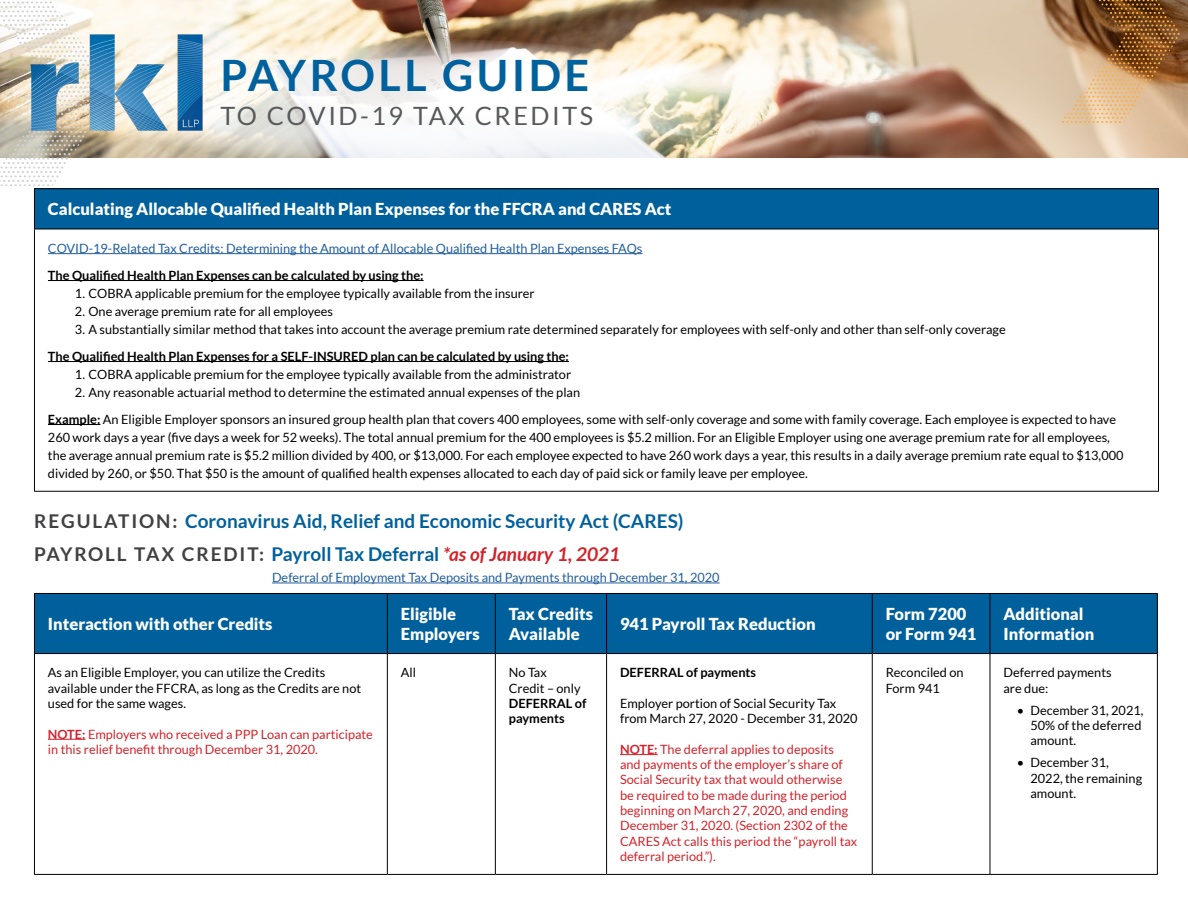
<style>
.page{position:relative;width:1188px;height:918px;background:#fff}
.page>*{position:absolute;margin:0;border:0;box-sizing:border-box;transform-origin:0 0}
.t1{font:700 43.35px "Lato";letter-spacing:.08em;color:#00619d}
.t2{font:25.2px "Lato";letter-spacing:.1em;color:#58595b}
.t3{font:700 19.05px/32.5px "Lato";color:#00609c}
.t4{font:900 16.5px/19.8px "Lato";color:#fff}
.t5{font:12.75px/15.3px "Lato";color:#000}
.t6{font:12.75px/15.3px "Lato";color:#d2232a}
.t7{font:700 12.75px/15.3px "Lato";color:#000}
.t8{font:12.75px "Lato";color:#215e9e}
.s1{font-weight:700}
.s2{color:#414042}
.s3{font-style:italic;color:#d2232a}
</style>
<div class="page">
<img style="left:4px;top:0;width:1184px;height:158px">
<svg style="left:0;top:2px;width:116px;height:184px"></svg>
<svg style="left:1059px;top:0;width:122px;height:123px;background:#ae855b"></svg>
<svg style="left:65px;top:38px;width:687px;height:126px"></svg>
<div style="left:34px;top:189px;width:1125px;height:40px;background:#00609c"></div>
<hr style="left:34px;top:188px;width:1125px;height:1px;background:#000">
<hr style="left:34px;top:189px;width:1px;height:40px;background:#000">
<hr style="left:1158px;top:189px;width:1px;height:40px;background:#000">
<hr style="left:34px;top:229px;width:1125px;height:1px;background:#000">
<hr style="left:34px;top:229px;width:1px;height:262px;background:#000">
<hr style="left:1158px;top:229px;width:1px;height:262px;background:#000">
<hr style="left:34px;top:491px;width:1125px;height:1px;background:#000">
<hr style="left:48px;top:253px;width:594px;height:1px;background:#215e9e">
<hr style="left:48px;top:280px;width:376px;height:1px;background:#000">
<hr style="left:48px;top:361px;width:521px;height:1px;background:#000">
<hr style="left:48px;top:424px;width:52px;height:1px;background:#000">
<img style="left:17px;top:13px;width:199px;height:119px">
<hr style="left:272px;top:583px;width:448px;height:1px;background:#215e9e">
<div style="left:35px;top:594px;width:1122px;height:59px;background:#00609c"></div>
<hr style="left:34px;top:593px;width:353px;height:1px;background:#000">
<hr style="left:34px;top:594px;width:1px;height:59px;background:#000">
<hr style="left:387px;top:593px;width:108px;height:1px;background:#000">
<hr style="left:387px;top:594px;width:1px;height:59px;background:#000">
<hr style="left:495px;top:593px;width:112px;height:1px;background:#000">
<hr style="left:495px;top:594px;width:1px;height:59px;background:#000">
<hr style="left:607px;top:593px;width:265px;height:1px;background:#000">
<hr style="left:606px;top:594px;width:1px;height:59px;background:#000">
<hr style="left:872px;top:593px;width:118px;height:1px;background:#000">
<hr style="left:872px;top:594px;width:1px;height:59px;background:#000">
<hr style="left:990px;top:593px;width:168px;height:1px;background:#000">
<hr style="left:990px;top:594px;width:1px;height:59px;background:#000">
<hr style="left:1157px;top:594px;width:1px;height:59px;background:#000">
<hr style="left:34px;top:653px;width:353px;height:1px;background:#000">
<hr style="left:34px;top:654px;width:1px;height:220px;background:#000">
<hr style="left:387px;top:653px;width:108px;height:1px;background:#000">
<hr style="left:387px;top:654px;width:1px;height:220px;background:#000">
<hr style="left:495px;top:653px;width:112px;height:1px;background:#000">
<hr style="left:495px;top:654px;width:1px;height:220px;background:#000">
<hr style="left:607px;top:653px;width:265px;height:1px;background:#000">
<hr style="left:606px;top:654px;width:1px;height:220px;background:#000">
<hr style="left:872px;top:653px;width:118px;height:1px;background:#000">
<hr style="left:872px;top:654px;width:1px;height:220px;background:#000">
<hr style="left:990px;top:653px;width:168px;height:1px;background:#000">
<hr style="left:990px;top:654px;width:1px;height:220px;background:#000">
<hr style="left:1157px;top:654px;width:1px;height:220px;background:#000">
<hr style="left:34px;top:874px;width:353px;height:1px;background:#000">
<hr style="left:387px;top:874px;width:108px;height:1px;background:#000">
<hr style="left:495px;top:874px;width:112px;height:1px;background:#000">
<hr style="left:607px;top:874px;width:265px;height:1px;background:#000">
<hr style="left:872px;top:874px;width:118px;height:1px;background:#000">
<hr style="left:990px;top:874px;width:168px;height:1px;background:#000">
<hr style="left:48px;top:739px;width:38px;height:1px;background:#d2232a">
<hr style="left:620px;top:754px;width:38px;height:1px;background:#d2232a">
<h1 class="t1" style="left:221px;top:50px;width:370px">PAYROLL GUIDE</h1>
<h2 class="t2" style="left:221px;top:102px;width:374px">TO COVID-19 TAX CREDITS</h2>
<p class="t4" style="left:48px;top:199px;width:625px">Calculating Allocable Qualified Health Plan Expenses for the FFCRA and CARES Act</p>
<p class="t8" style="left:48px;top:241px;width:596px">COVID-19-Related Tax Credits: Determining the Amount of Allocable Qualified Health Plan Expenses FAQs</p>
<p class="t7" style="left:48px;top:267px;width:377px">The Qualified Health Plan Expenses can be calculated by using the:</p>
<p class="t5" style="left:75px;top:285px;width:461px">1. COBRA applicable premium for the employee typically available from the insurer</p>
<p class="t5" style="left:75px;top:303px;width:260px">2. One average premium rate for all employees</p>
<p class="t5" style="left:75px;top:321px;width:932px">3. A substantially similar method that takes into account the average premium rate determined separately for employees with self-only and other than self-only coverage</p>
<p class="t7" style="left:48px;top:348px;width:523px">The Qualified Health Plan Expenses for a SELF-INSURED plan can be calculated by using the:</p>
<p class="t5" style="left:75px;top:366px;width:498px">1. COBRA applicable premium for the employee typically available from the administrator</p>
<p class="t5" style="left:48px;top:379px;width:1070px;line-height:27px;text-indent:27px">2. Any reasonable actuarial method to determine the estimated annual expenses of the plan<br><span class="s1">Example:</span> An Eligible Employer sponsors an insured group health plan that covers 400 employees, some with self-only coverage and some with family coverage. Each employee is expected to have</p>
<p class="t5" style="left:48px;top:428px;width:1077px;line-height:18px">260 work days a year (five days a week for 52 weeks). The total annual premium for the 400 employees is $5.2 million. For an Eligible Employer using one average premium rate for all employees, the average annual premium rate is $5.2 million divided by 400, or $13,000. For each employee expected to have 260 work days a year, this results in a daily average premium rate equal to $13,000 divided by 260, or $50. That $50 is the amount of qualified health expenses allocated to each day of paid sick or family leave per employee.</p>
<h3 class="t3" style="left:34px;top:505px;width:651px"><span class="s2">REGULATION:</span> Coronavirus Aid, Relief and Economic Security Act (CARES)<br><span class="s2">PAYROLL TAX CREDIT:</span> Payroll Tax Deferral <span class="s3">*as of January 1, 2021</span></h3>
<p class="t8" style="left:272px;top:570px;width:449px">Deferral of Employment Tax Deposits and Payments through December 31, 2020</p>
<p class="t4" style="left:48px;top:614px;width:226px">Interaction with other Credits</p>
<p class="t4" style="left:401px;top:604px;width:80px">Eligible<br>Employers</p>
<p class="t4" style="left:509px;top:604px;width:86px">Tax Credits<br>Available</p>
<p class="t4" style="left:620px;top:614px;width:197px">941 Payroll Tax Reduction</p>
<p class="t4" style="left:886px;top:604px;width:92px">Form 7200 or Form 941</p>
<p class="t4" style="left:1003px;top:604px;width:92px">Additional<br>Information</p>
<p class="t5" style="left:48px;top:665px;width:315px">As an Eligible Employer, you can utilize the Credits available under the FFCRA, as long as the Credits are not used for the same wages.</p>
<p class="t6" style="left:48px;top:726px;width:327px"><span class="s1">NOTE:</span> Employers who received a PPP Loan can participate in this relief benefit through December 31, 2020.</p>
<p class="t5" style="left:886px;top:665px;width:79px">Reconciled on<br>Form 941</p>
<p class="t5" style="left:1003px;top:665px;width:110px">Deferred payments are due:</p>
<p class="t5" style="left:1030px;top:702px;width:115px;text-indent:-14px">• December 31, 2021,<br>50% of the deferred amount.</p>
<p class="t5" style="left:1030px;top:755px;width:113px;text-indent:-14px">• December 31,<br>2022, the remaining amount.</p>
<p class="t5" style="left:401px;top:665px;width:17px">All</p>
<p class="t5" style="left:509px;top:665px;width:73px">No Tax<br>Credit – only</p>
<p class="t7" style="left:509px;top:695px;width:79px">DEFERRAL of payments</p>
<p class="t7" style="left:620px;top:665px;width:138px">DEFERRAL of payments</p>
<p class="t5" style="left:620px;top:696px;width:239px">Employer portion of Social Security Tax from March 27, 2020 - December 31, 2020</p>
<p class="t6" style="left:620px;top:741px;width:239px"><span class="s1">NOTE:</span> The deferral applies to deposits and payments of the employer’s share of Social Security tax that would otherwise be required to be made during the period beginning on March 27, 2020, and ending December 31, 2020. (Section 2302 of the CARES Act calls this period the “payroll tax deferral period.”).</p>
</div>
